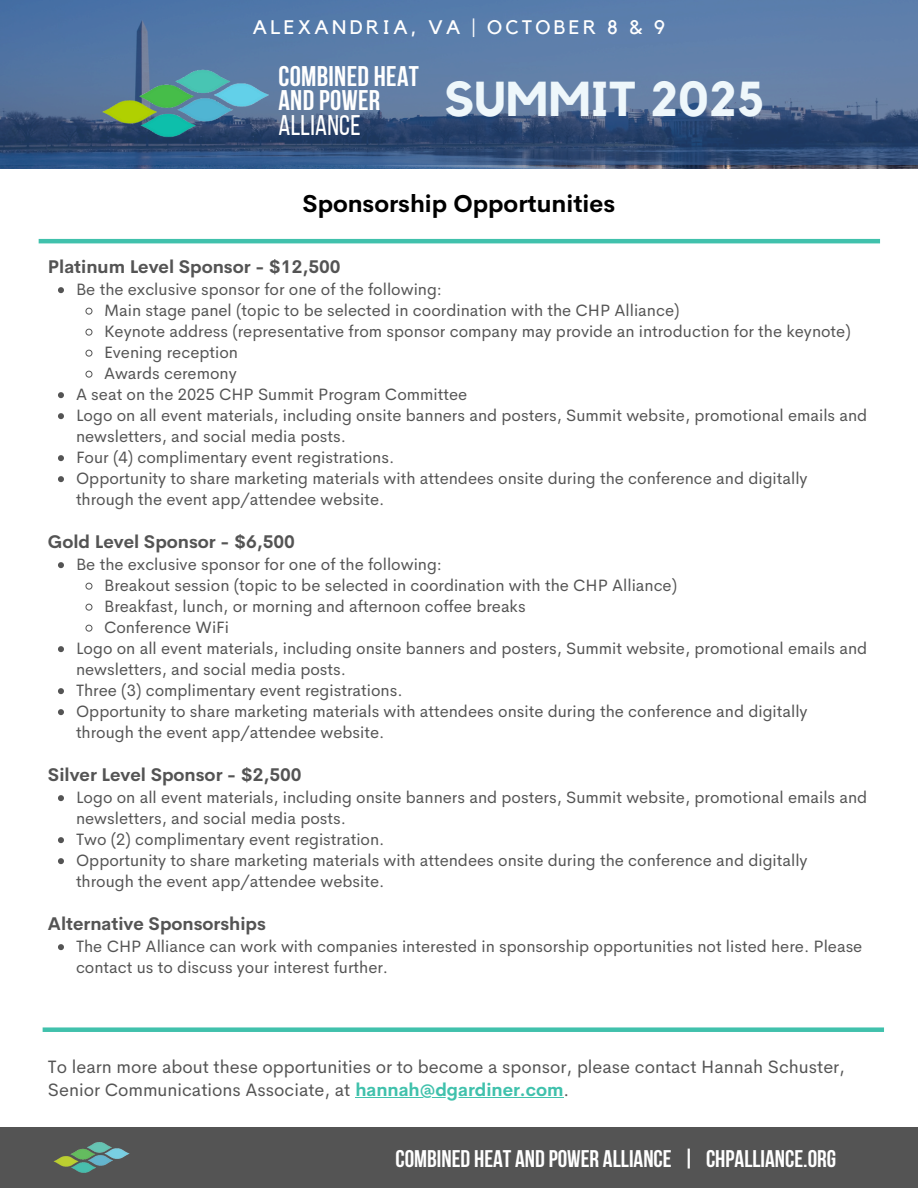
<style>
.page{position:relative;width:918px;height:1188px;background:#fff}
.page>*{position:absolute;margin:0;border:0;box-sizing:border-box;transform-origin:0 0}
.t1{font:700 48.9px "Kollektif";letter-spacing:.01em;color:#eef7fb}
.t2{font:700 28.35px/24.5px "Bebas Neue";letter-spacing:.01em;color:#fff}
.t3{font:700 24px "Bebas Neue";color:#fff}
.t4{font:700 24px "Cerebri Sans";color:#000}
.t5{font:19.5px "Kollektif";letter-spacing:.17em;color:#fff}
.t6{font:18px/23px "Cerebri Sans";color:#545454}
.t7{font:700 18px "Cerebri Sans";color:#545454}
.t8{font:16.5px/21px "Cerebri Sans";color:#545454}
.s1{font-weight:400}
.s2{font-weight:700;color:#40c1ac}
</style>
<div class="page">
<svg style="left:58px;top:287px;width:6px;height:6px"></svg>
<svg style="left:85px;top:307px;width:8px;height:8px"></svg>
<svg style="left:85px;top:328px;width:8px;height:8px"></svg>
<svg style="left:85px;top:349px;width:8px;height:8px"></svg>
<svg style="left:85px;top:370px;width:8px;height:8px"></svg>
<svg style="left:58px;top:392px;width:6px;height:6px"></svg>
<svg style="left:58px;top:413px;width:6px;height:6px"></svg>
<svg style="left:58px;top:455px;width:6px;height:6px"></svg>
<svg style="left:58px;top:476px;width:6px;height:6px"></svg>
<svg style="left:58px;top:562px;width:6px;height:6px"></svg>
<svg style="left:85px;top:582px;width:8px;height:8px"></svg>
<svg style="left:85px;top:603px;width:8px;height:8px"></svg>
<svg style="left:85px;top:624px;width:8px;height:8px"></svg>
<svg style="left:58px;top:646px;width:6px;height:6px"></svg>
<svg style="left:58px;top:688px;width:6px;height:6px"></svg>
<svg style="left:58px;top:709px;width:6px;height:6px"></svg>
<svg style="left:58px;top:795px;width:6px;height:6px"></svg>
<svg style="left:58px;top:837px;width:6px;height:6px"></svg>
<svg style="left:58px;top:858px;width:6px;height:6px"></svg>
<svg style="left:58px;top:944px;width:6px;height:6px"></svg>
<hr style="left:355px;top:1097px;width:209px;height:1px;background:#40c1ac">
<div style="left:43px;top:1027px;width:841px;height:5px;background:#40c1ac"></div>
<hr style="left:39px;top:239px;width:841px;height:4px;background:#40c1ac">
<div style="left:0;top:1128px;width:918px;height:60px;background:#545454"></div>
<img style="left:53px;top:1142px;width:77px;height:31px">
<img style="left:0;top:165px;width:918px;height:4px">
<svg style="left:0;top:0;width:918px;height:165px;background:#4d6c97"></svg>
<img style="left:102px;top:62px;width:167px;height:84px">
<h5 class="t5" style="left:253px;top:18px;width:414px">ALEXANDRIA, VA | OCTOBER 8 &amp; 9</h5>
<p class="t2" style="left:279px;top:66px;width:142px">COMBINED HEAT<br>AND POWER<br><span class="s1">ALLIANCE</span></p>
<h1 class="t1" style="left:444px;top:77px;width:322px">SUMMIT 2025</h1>
<p class="t4" style="left:302px;top:188px;width:314px">Sponsorship Opportunities</p>
<h3 class="t7" style="left:48px;top:255px;width:294px">Platinum Level Sponsor - $12,500</h3>
<p class="t8" style="left:76px;top:279px;width:368px">Be the exclusive sponsor for one of the following:</p>
<h1 class="t8" style="left:104px;top:300px;width:577px">Main stage panel (topic to be selected in coordination with the CHP Alliance)</h1>
<h2 class="t8" style="left:104px;top:321px;width:748px">Keynote address (representative from sponsor company may provide an introduction for the keynote)</h2>
<h4 class="t8" style="left:104px;top:342px;width:136px">Evening reception</h4>
<p class="t8" style="left:104px;top:363px;width:134px">Awards ceremony</p>
<p class="t8" style="left:76px;top:384px;width:393px">A seat on the 2025 CHP Summit Program Committee</p>
<p class="t8" style="left:76px;top:405px;width:793px">Logo on all event materials, including onsite banners and posters, Summit website, promotional emails and newsletters, and social media posts.</p>
<p class="t8" style="left:76px;top:447px;width:320px">Four (4) complimentary event registrations.</p>
<p class="t8" style="left:76px;top:468px;width:733px">Opportunity to share marketing materials with attendees onsite during the conference and digitally through the event app/attendee website.</p>
<p class="t7" style="left:48px;top:530px;width:248px">Gold Level Sponsor - $6,500</p>
<p class="t8" style="left:76px;top:554px;width:368px">Be the exclusive sponsor for one of the following:</p>
<p class="t8" style="left:104px;top:575px;width:575px">Breakout session (topic to be selected in coordination with the CHP Alliance)</p>
<p class="t8" style="left:104px;top:596px;width:423px">Breakfast, lunch, or morning and afternoon coffee breaks</p>
<h4 class="t8" style="left:104px;top:617px;width:126px">Conference WiFi</h4>
<p class="t8" style="left:76px;top:638px;width:793px">Logo on all event materials, including onsite banners and posters, Summit website, promotional emails and newsletters, and social media posts.</p>
<p class="t8" style="left:76px;top:680px;width:328px">Three (3) complimentary event registrations.</p>
<p class="t8" style="left:76px;top:701px;width:733px">Opportunity to share marketing materials with attendees onsite during the conference and digitally through the event app/attendee website.</p>
<p class="t7" style="left:48px;top:763px;width:255px">Silver Level Sponsor - $2,500</p>
<p class="t8" style="left:76px;top:787px;width:793px">Logo on all event materials, including onsite banners and posters, Summit website, promotional emails and newsletters, and social media posts.</p>
<p class="t8" style="left:76px;top:829px;width:310px">Two (2) complimentary event registration.</p>
<p class="t8" style="left:76px;top:850px;width:733px">Opportunity to share marketing materials with attendees onsite during the conference and digitally through the event app/attendee website.</p>
<h4 class="t7" style="left:48px;top:912px;width:220px">Alternative Sponsorships</h4>
<p class="t8" style="left:76px;top:936px;width:788px">The CHP Alliance can work with companies interested in sponsorship opportunities not listed here. Please contact us to discuss your interest further.</p>
<p class="t6" style="left:48px;top:1055px;width:799px">To learn more about these opportunities or to become a sponsor, please contact Hannah Schuster,<br>Senior Communications Associate, at <span class="s2">hannah@dgardiner.com</span>.</p>
<h3 class="t3" style="left:385px;top:1147px;width:442px">COMBINED HEAT AND POWER AL IANCE | CHPAL IANCE.ORG</h3>
<p class="t3" style="left:395px;top:1149px;width:442px">COMBINED HEAT AND POWER ALLIANCE | CHPALLIANCE.ORG</p>
</div>
